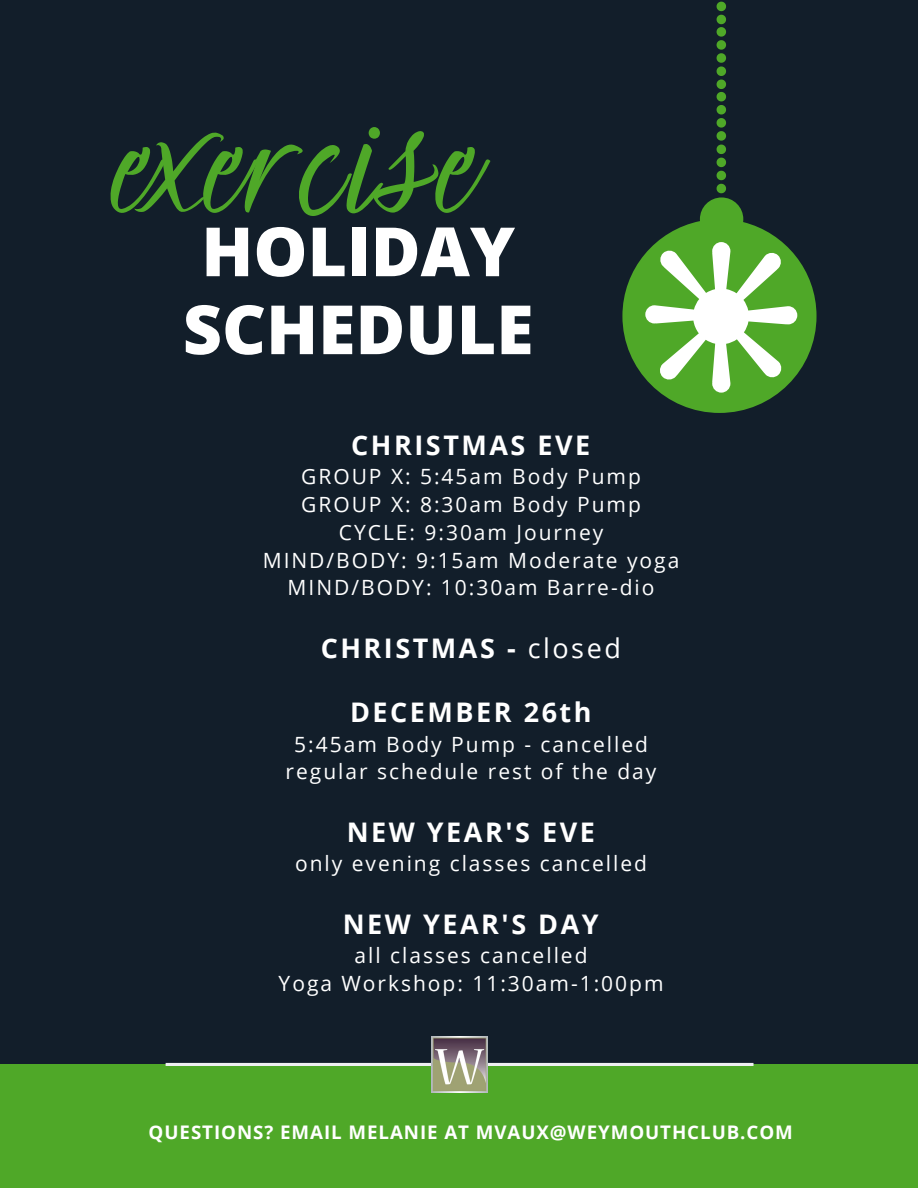
<style>
.page{position:relative;width:918px;height:1188px;background:#121e2a}
.page>*{position:absolute;margin:0;border:0;box-sizing:border-box;transform-origin:0 0}
.t1{font:120px "Holiday Romance";letter-spacing:.08em;color:#4fa828}
.t2{font:800 67.95px/78px "Open Sans";color:#fff}
.t3{font:700 27px "Open Sans";letter-spacing:.095em;color:#fff}
.t4{font:21px/27.8px "Open Sans";letter-spacing:.095em;color:#fff;text-align:center}
.t5{font:700 18.75px "Open Sans";letter-spacing:.05em;color:#fff}
.s1{font-weight:400}
</style>
<div class="page">
<div style="left:0;top:1064px;width:918px;height:124px;background:#4fa828"></div>
<hr style="left:166px;top:1063px;width:588px;height:3px;background:#eff0f2">
<img style="left:431px;top:1036px;width:56px;height:57px">
<svg style="left:622px;top:2px;width:195px;height:411px"></svg>
<h1 class="t1" style="left:111px;top:97px;width:362px">exercise</h1>
<h2 class="t2" style="left:183px;top:211px;width:352px">HOLIDAY<br>SCHEDULE</h2>
<p class="t3" style="left:351px;top:426px;width:241px">CHRISTMAS EVE</p>
<p class="t4" style="left:263px;top:462px;width:418px">GROUP X: 5:45am Body Pump<br>GROUP X: 8:30am Body Pump<br>CYCLE: 9:30am Journey<br>MIND/BODY: 9:15am Moderate yoga<br>MIND/BODY: 10:30am Barre-dio</p>
<p class="t3" style="left:321px;top:629px;width:302px">CHRISTMAS - <span class="s1">closed</span></p>
<p class="t3" style="left:350px;top:693px;width:243px">DECEMBER 26th</p>
<p class="t4" style="left:286px;top:730px;width:372px">5:45am Body Pump - cancelled regular schedule rest of the day</p>
<p class="t3" style="left:347px;top:813px;width:250px">NEW YEAR'S EVE</p>
<p class="t4" style="left:295px;top:849px;width:353px">only evening classes cancelled</p>
<p class="t3" style="left:343px;top:905px;width:257px">NEW YEAR'S DAY</p>
<p class="t4" style="left:279px;top:941px;width:386px">all classes cancelled<br>Yoga Workshop: 11:30am-1:00pm</p>
<p class="t5" style="left:149px;top:1119px;width:646px">QUESTIONS? EMAIL MELANIE AT MVAUX@WEYMOUTHCLUB.COM</p>
</div>
